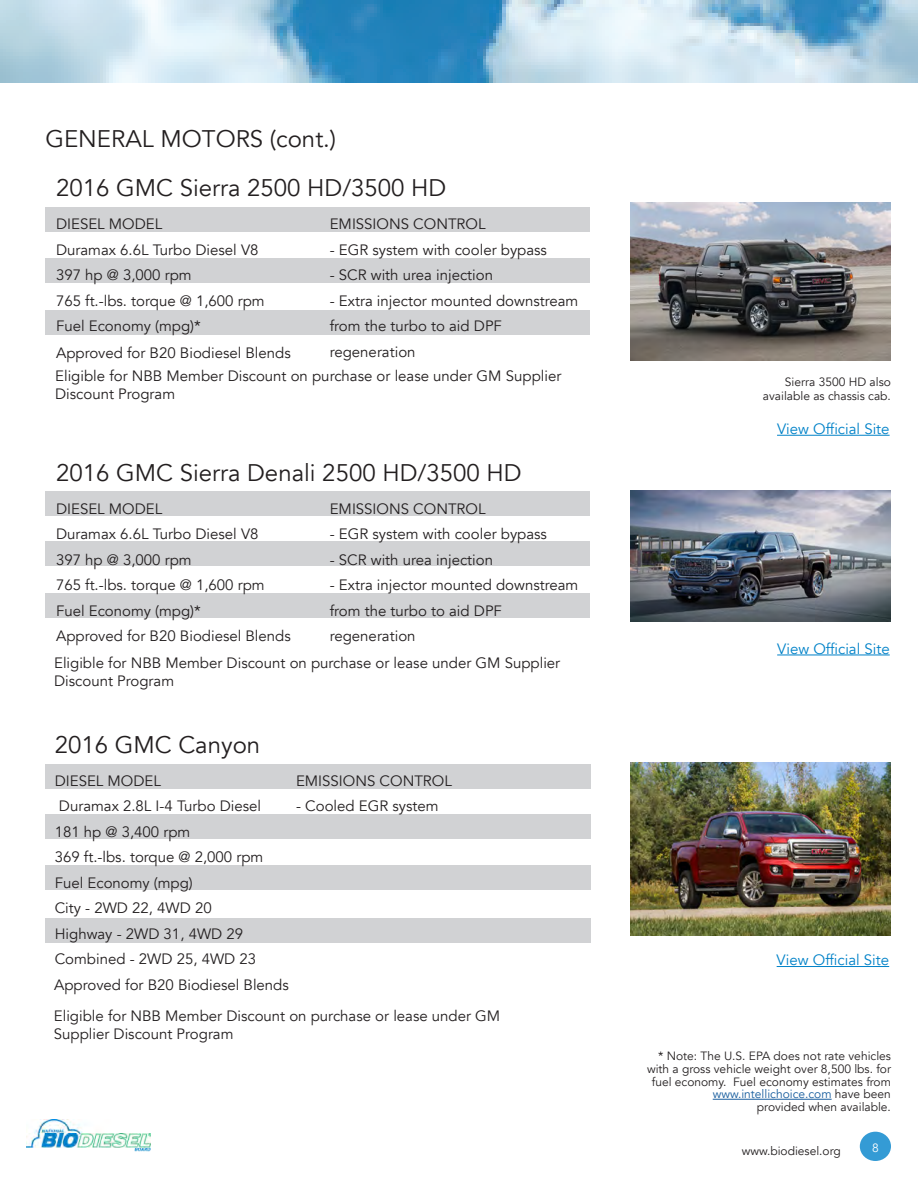
<style>
.page{position:relative;width:918px;height:1188px;background:#fff}
.page>*{position:absolute;margin:0;border:0;box-sizing:border-box;transform-origin:0 0}
.t1{font:24px "Avenir";color:#231f20}
.t2{font:15px/25.5px "Avenir";color:#231f20}
.t3{font:15px "Avenir";color:#0082c8}
.t4{font:12px/12.8px "Avenir";color:#231f20;text-align:right}
.t5{font:12px "Avenir";color:#fff}
.s1{color:#175d9e}
</style>
<div class="page">
<img style="left:0;top:0;width:918px;height:82px">
<img style="left:27px;top:1119px;width:124px;height:33px">
<div style="left:860px;top:1132px;width:31px;height:29px;background:#349bd5;border-radius:50%"></div>
<div style="left:45px;top:258px;width:545px;height:24px;background:#d1d2d4"></div>
<div style="left:45px;top:311px;width:545px;height:24px;background:#d1d2d4"></div>
<div style="left:45px;top:207px;width:545px;height:25px;background:#d1d2d4"></div>
<div style="left:45px;top:593px;width:545px;height:25px;background:#d1d2d4"></div>
<div style="left:45px;top:542px;width:545px;height:24px;background:#d1d2d4"></div>
<div style="left:45px;top:492px;width:545px;height:24px;background:#d1d2d4"></div>
<hr style="left:713px;top:1099px;width:119px;height:1px;background:#175d9e">
<hr style="left:777px;top:435px;width:113px;height:1px;background:#0082c8">
<hr style="left:777px;top:655px;width:113px;height:1px;background:#0082c8">
<div style="left:45px;top:764px;width:546px;height:24px;background:#d1d2d4"></div>
<div style="left:45px;top:918px;width:546px;height:25px;background:#d1d2d4"></div>
<div style="left:45px;top:865px;width:546px;height:25px;background:#d1d2d4"></div>
<div style="left:45px;top:814px;width:546px;height:24px;background:#d1d2d4"></div>
<hr style="left:777px;top:966px;width:112px;height:1px;background:#0082c8">
<img style="left:631px;top:203px;width:260px;height:158px">
<img style="left:631px;top:490px;width:259px;height:131px">
<img style="left:631px;top:762px;width:259px;height:173px">
<h1 class="t1" style="left:45px;top:123px;width:292px">GENERAL MOTORS (cont.)</h1>
<h1 class="t1" style="left:56px;top:172px;width:392px">2016 GMC Sierra 2500 HD/3500 HD</h1>
<p class="t2" style="left:56px;top:212px;width:210px">DIESEL MODEL<br>Duramax 6.6L Turbo Diesel V8<br>397 hp @ 3,000 rpm<br>765 ft.-lbs. torque @ 1,600 rpm<br>Fuel Economy (mpg)*</p>
<p class="t2" style="left:330px;top:212px;width:157px">EMISSIONS CONTROL</p>
<p class="t2" style="left:330px;top:237px;width:219px">- EGR system with cooler bypass</p>
<p class="t2" style="left:330px;top:263px;width:165px">- SCR with urea injection</p>
<p class="t2" style="left:330px;top:288px;width:250px">- Extra injector mounted downstream from the turbo to aid DPF</p>
<p class="t2" style="left:56px;top:340px;width:236px">Approved for B20 Biodiesel Blends</p>
<p class="t2" style="left:330px;top:339px;width:87px">regeneration</p>
<p class="t2" style="left:55px;top:367px;width:508px;line-height:18px">Eligible for NBB Member Discount on purchase or lease under GM Supplier<br>Discount Program</p>
<h1 class="t1" style="left:56px;top:457px;width:467px">2016 GMC Sierra Denali 2500 HD/3500 HD</h1>
<p class="t2" style="left:56px;top:496px;width:236px">DIESEL MODEL<br>Duramax 6.6L Turbo Diesel V8<br>397 hp @ 3,000 rpm<br>765 ft.-lbs. torque @ 1,600 rpm<br>Fuel Economy (mpg)*<br>Approved for B20 Biodiesel Blends</p>
<p class="t2" style="left:330px;top:496px;width:157px">EMISSIONS CONTROL</p>
<p class="t2" style="left:330px;top:522px;width:219px">- EGR system with cooler bypass</p>
<p class="t2" style="left:330px;top:547px;width:165px">- SCR with urea injection</p>
<p class="t2" style="left:330px;top:573px;width:250px">- Extra injector mounted downstream from the turbo to aid DPF regeneration</p>
<p class="t2" style="left:54px;top:655px;width:508px;line-height:18px">Eligible for NBB Member Discount on purchase or lease under GM Supplier<br>Discount Program</p>
<h1 class="t1" style="left:55px;top:729px;width:207px">2016 GMC Canyon</h1>
<p class="t2" style="left:55px;top:768px;width:210px">DIESEL MODEL<br>Duramax 2.8L I-4 Turbo Diesel<br>181 hp @ 3,400 rpm<br>369 ft.-lbs. torque @ 2,000 rpm<br>Fuel Economy (mpg)<br>City - 2WD 22, 4WD 20<br>Highway - 2WD 31, 4WD 29<br>Combined - 2WD 25, 4WD 23</p>
<p class="t2" style="left:296px;top:768px;width:157px">EMISSIONS CONTROL</p>
<p class="t2" style="left:296px;top:794px;width:144px">- Cooled EGR system</p>
<p class="t2" style="left:54px;top:973px;width:236px">Approved for B20 Biodiesel Blends</p>
<p class="t2" style="left:54px;top:1007px;width:448px;line-height:18px">Eligible for NBB Member Discount on purchase or lease under GM<br>Supplier Discount Program</p>
<p class="t4" style="left:763px;top:375px;width:130px;line-height:14.4px">Sierra 3500 HD also available as chassis cab.</p>
<p class="t3" style="left:777px;top:419px;width:114px">View Official Site</p>
<p class="t3" style="left:777px;top:639px;width:114px">View Official Site</p>
<p class="t3" style="left:777px;top:950px;width:114px">View Official Site</p>
<p class="t4" style="left:647px;top:1050px;width:245px">* Note: The U.S. EPA does not rate vehicles with a gross vehicle weight over 8,500 lbs. for fuel economy. Fuel economy estimates from <span class="s1">www.intellichoice.com</span> have been<br>provided when available.</p>
<p class="t4" style="left:742px;top:1145px;width:101px">www.biodiesel.org</p>
<p class="t5" style="left:872px;top:1140px;width:8px">8</p>
</div>
